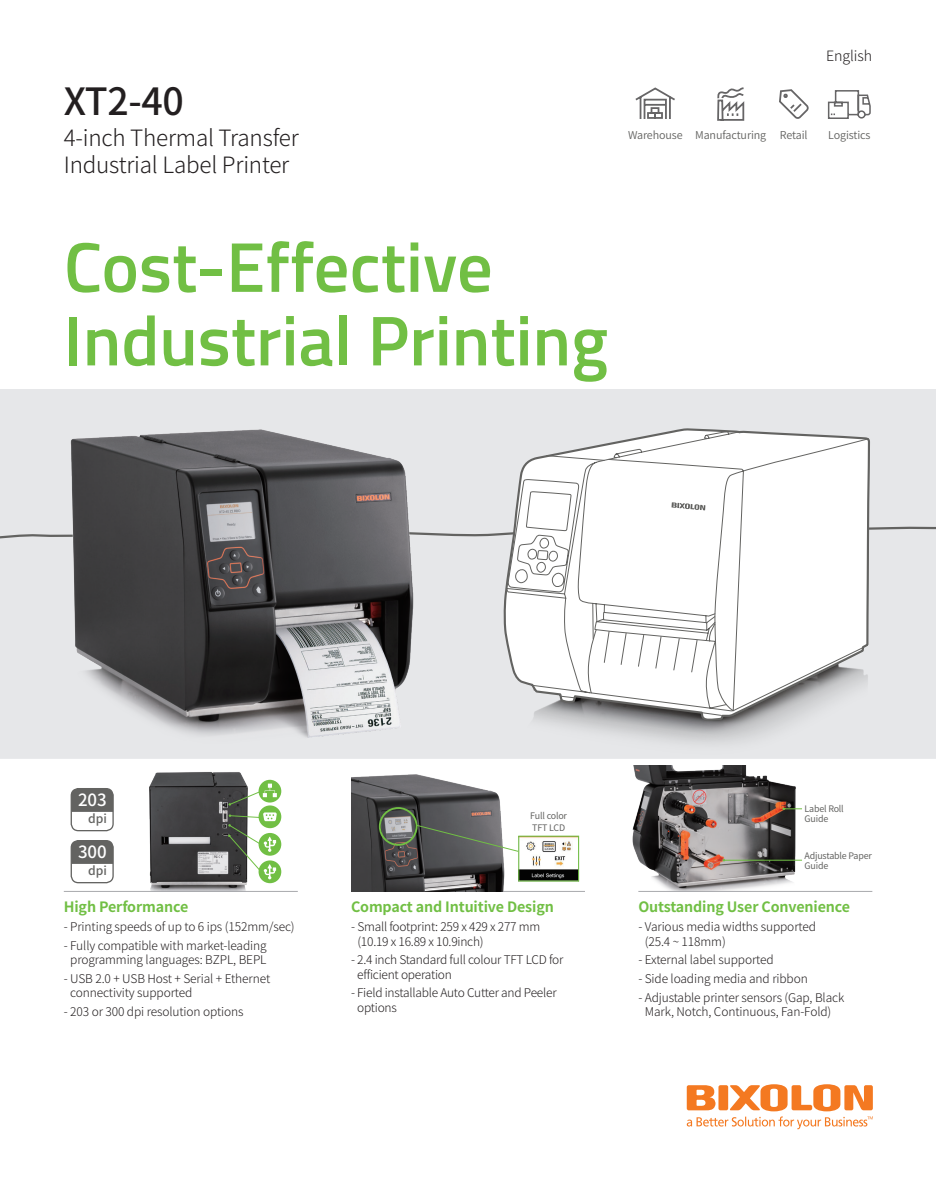
<style>
.page{position:relative;width:936px;height:1191px;background:#fff}
.page>*{position:absolute;margin:0;border:0;box-sizing:border-box;transform-origin:0 0}
.t1{font:600 70.5px/73.5px "Titillium Web";color:#71bf44}
.t2{font:500 37.5px "Noto Sans CJ Kkr";color:#231f20}
.t3{font:300 22.5px/27px "Noto Sans CJ Kkr";letter-spacing:-.01em;color:#231f20}
.t4{font:500 16.8px "Noto Sans CJ Kkr";color:#fff}
.t5{font:700 14.25px "Noto Sans CJ Kkr";letter-spacing:-.01em;color:#71bf44}
.t6{font:300 14.25px "Noto Sans CJ Kkr";letter-spacing:-.01em;color:#231f20}
.t7{font:500 12.15px "Noto Sans CJ Kkr";color:#636361}
.t8{font:300 12px/14.4px "Noto Sans CJ Kkr";letter-spacing:-.01em;color:#231f20}
.t9{font:600 10.8px "Noto Sans CJ Kkr";letter-spacing:-.01em;color:#636361}
.t10{font:9px/10.5px "Noto Sans CJ Kkr";letter-spacing:-.02em;color:#636361}
</style>
<div class="page">
<img style="left:632px;top:765px;width:170px;height:126px">
<img style="left:149px;top:782px;width:98px;height:109px">
<div style="left:0;top:389px;width:935px;height:369px;background:#e6e7e9"></div>
<svg style="left:0;top:525px;width:935px;height:15px"></svg>
<hr style="left:64px;top:891px;width:234px;height:1px;background:#a8a9ad">
<hr style="left:351px;top:891px;width:234px;height:1px;background:#a8a9ad">
<hr style="left:638px;top:891px;width:234px;height:1px;background:#a8a9ad">
<svg style="left:717px;top:87px;width:28px;height:34px"></svg>
<svg style="left:779px;top:89px;width:30px;height:30px"></svg>
<svg style="left:686px;top:1084px;width:186px;height:45px"></svg>
<svg style="left:827px;top:90px;width:44px;height:29px"></svg>
<svg style="left:635px;top:87px;width:40px;height:32px"></svg>
<img style="left:351px;top:778px;width:154px;height:113px">
<img style="left:520px;top:837px;width:57px;height:42px">
<div style="left:518px;top:835px;width:61px;height:46px;border:1px solid #71bf44"></div>
<svg style="left:415px;top:824px;width:103px;height:28px;background:#747775"></svg>
<div style="left:379px;top:807px;width:38px;height:38px;border:2px solid #71bf44;border-radius:50%"></div>
<div style="left:71px;top:788px;width:43px;height:43px;border:1px solid #636361;border-radius:7px"></div>
<svg style="left:71px;top:788px;width:42px;height:24px"></svg>
<div style="left:71px;top:840px;width:43px;height:43px;border:1px solid #636361;border-radius:7px"></div>
<svg style="left:71px;top:840px;width:42px;height:24px"></svg>
<svg style="left:782px;top:807px;width:20px;height:3px"></svg>
<hr style="left:723px;top:860px;width:79px;height:1px;background:#71bf44">
<svg style="left:228px;top:782px;width:53px;height:101px"></svg>
<img style="left:44px;top:412px;width:391px;height:370px">
<img style="left:459px;top:389px;width:446px;height:369px">
<svg style="left:502px;top:427px;width:369px;height:294px;background:#cbcbcd"></svg>
<svg style="left:506px;top:431px;width:357px;height:280px"></svg>
<svg style="left:560px;top:711px;width:161px;height:5px"></svg>
<svg style="left:546px;top:438px;width:322px;height:273px"></svg>
<p class="t6" style="left:826px;top:48px;width:47px">English</p>
<h2 class="t2" style="left:64px;top:80px;width:122px">XT2-40</h2>
<h3 class="t3" style="left:64px;top:125px;width:236px">4-inch Thermal Transfer<br>Industrial Label Printer</h3>
<p class="t9" style="left:828px;top:128px;width:44px">Logistics</p>
<p class="t9" style="left:628px;top:128px;width:140px">Warehouse Manufacturing</p>
<p class="t9" style="left:780px;top:128px;width:29px">Retail</p>
<h1 class="t1" style="left:64px;top:227px;width:545px">Cost-Effective<br>Industrial Printing</h1>
<h3 class="t4" style="left:78px;top:790px;width:30px">203</h3>
<p class="t7" style="left:88px;top:812px;width:20px">dpi</p>
<h3 class="t4" style="left:78px;top:842px;width:30px">300</h3>
<p class="t7" style="left:88px;top:864px;width:20px">dpi</p>
<p class="t5" style="left:64px;top:898px;width:126px">High Performance</p>
<p class="t8" style="left:64px;top:920px;width:232px">- Printing speeds of up to 6 ips (152mm/sec)</p>
<p class="t8" style="left:64px;top:938px;width:204px;text-align:center">- Fully compatible with market-leading programming languages: BZPL, BEPL</p>
<p class="t8" style="left:70px;top:971px;width:201px;text-indent:-6px">- USB 2.0 + USB Host + Serial + Ethernet connectivity supported</p>
<p class="t8" style="left:64px;top:1004px;width:181px">- 203 or 300 dpi resolution options</p>
<p class="t10" style="left:530px;top:809px;width:38px;line-height:12px">Full color<br>TFT LCD</p>
<p class="t10" style="left:804px;top:803px;width:41px">Label Roll<br>Guide</p>
<p class="t10" style="left:804px;top:850px;width:69px">Adjustable Paper<br>Guide</p>
<p class="t5" style="left:351px;top:898px;width:204px">Compact and Intuitive Design</p>
<p class="t8" style="left:357px;top:920px;width:184px;text-indent:-6px">- Small footprint: 259 x 429 x 277 mm (10.19 x 16.89 x 10.9inch)</p>
<p class="t8" style="left:357px;top:953px;width:208px;text-indent:-6px">- 2.4 inch Standard full colour TFT LCD for efficient operation</p>
<p class="t8" style="left:357px;top:986px;width:201px;text-indent:-6px">- Field installable Auto Cutter and Peeler options</p>
<p class="t5" style="left:638px;top:898px;width:213px">Outstanding User Convenience</p>
<p class="t8" style="left:644px;top:920px;width:173px;text-indent:-6px">- Various media widths supported (25.4 ~ 118mm)</p>
<p class="t8" style="left:638px;top:953px;width:137px">- External label supported</p>
<p class="t8" style="left:638px;top:971px;width:171px">- Side loading media and ribbon</p>
<p class="t8" style="left:638px;top:990px;width:207px;text-align:center">- Adjustable printer sensors (Gap, Black<br>Mark, Notch, Continuous, Fan-Fold)</p>
</div>
